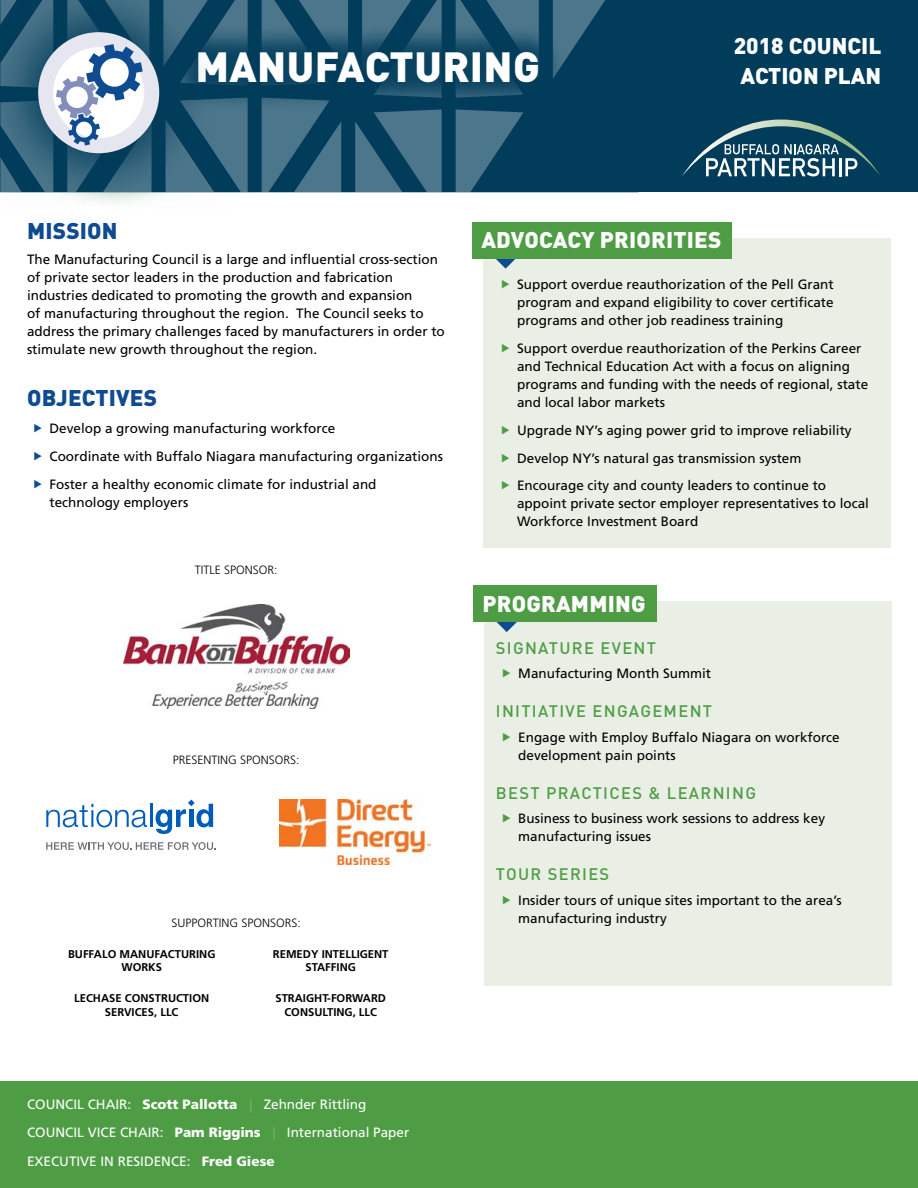
<style>
.page{position:relative;width:918px;height:1188px;background:#fff}
.page>*{position:absolute;margin:0;border:0;box-sizing:border-box;transform-origin:0 0}
.t1{font:900 41.7px "DIN Pro";letter-spacing:.01em;color:#fff}
.t2{font:900 22.5px/29.7px "DIN Pro";color:#fff;text-align:center}
.t3{font:900 22.5px "DIN Pro";letter-spacing:.01em;color:#0f4b91}
.t4{font:500 16.5px "DIN Pro";letter-spacing:.08em;color:#4e9d45}
.t5{font:13.5px/18px "Frutiger";color:#000}
.t6{font:13.5px/28.5px "Frutiger";color:#fff}
.t7{font:300 12px "Frutiger";color:#000}
.t8{font:700 11.25px/13.5px "Frutiger";color:#000;text-align:center}
.s1{font-weight:900}
.s2{color:#7cae69}
</style>
<div class="page">
<div style="left:0;top:1082px;width:918px;height:106px;background:#4e9d45"></div>
<div style="left:0;top:0;width:918px;height:192px;background:#013c5b"></div>
<svg style="left:215px;top:0;width:653px;height:192px"></svg>
<div style="left:484px;top:601px;width:408px;height:385px;background:#e9efe4"></div>
<svg style="left:496px;top:622px;width:21px;height:10px"></svg>
<div style="left:473px;top:585px;width:183px;height:37px;background:#4e9d45"></div>
<div style="left:483px;top:239px;width:408px;height:309px;background:#e9efe4"></div>
<svg style="left:496px;top:259px;width:19px;height:10px"></svg>
<div style="left:472px;top:222px;width:259px;height:37px;background:#4e9d45"></div>
<div style="left:170px;top:24px;width:396px;height:87px;background:#013c5b;opacity:.88"></div>
<svg style="left:0;top:0;width:215px;height:203px"></svg>
<div style="left:38px;top:32px;width:121px;height:121px;border:15px solid #e6e6f0;border-radius:50%"></div>
<svg style="left:56px;top:39px;width:116px;height:109px"></svg>
<svg style="left:46px;top:804px;width:101px;height:23px"></svg>
<hr style="left:150px;top:804px;width:2px;height:23px;background:#005cb9">
<svg style="left:156px;top:800px;width:57px;height:34px"></svg>
<svg style="left:46px;top:842px;width:170px;height:8px"></svg>
<img style="left:279px;top:800px;width:152px;height:65px">
<img style="left:123px;top:605px;width:226px;height:103px">
<h1 class="t1" style="left:196px;top:39px;width:346px">MANUFACTURING</h1>
<h1 class="t1" style="left:201px;top:42px;width:27px">C</h1>
<h1 class="t1" style="left:284px;top:42px;width:63px">AM</h1>
<h2 class="t2" style="left:734px;top:30px;width:149px">2018 COUNCIL<br>ACTION PLAN</h2>
<h2 class="t3" style="left:27px;top:216px;width:92px">MISSION</h2>
<p class="t5" style="left:27px;top:250px;width:419px">The Manufacturing Council is a large and influential cross-section of private sector leaders in the production and fabrication industries dedicated to promoting the growth and expansion<br>of manufacturing throughout the region. The Council seeks to address the primary challenges faced by manufacturers in order to stimulate new growth throughout the region.</p>
<h2 class="t3" style="left:27px;top:383px;width:132px">OBJECTIVES</h2>
<p class="t5" style="left:49px;top:415px;width:395px;line-height:27.8px">Develop a growing manufacturing workforce<br>Coordinate with Buffalo Niagara manufacturing organizations<br>Foster a healthy economic climate for industrial and</p>
<p class="t5" style="left:49px;top:493px;width:140px">technology employers</p>
<p class="t7" style="left:195px;top:563px;width:84px">TITLE SPONSOR:</p>
<p class="t7" style="left:173px;top:754px;width:128px">PRESENTING SPONSORS:</p>
<p class="t7" style="left:172px;top:916px;width:131px">SUPPORTING SPONSORS:</p>
<p class="t8" style="left:68px;top:947px;width:149px">BUFFALO MANUFACTURING<br>WORKS</p>
<p class="t8" style="left:74px;top:992px;width:137px">LECHASE CONSTRUCTION<br>SERVICES, LLC</p>
<p class="t8" style="left:273px;top:947px;width:117px">REMEDY INTELLIGENT<br>STAFFING</p>
<p class="t8" style="left:275px;top:992px;width:112px">STRAIGHT-FORWARD<br>CONSULTING, LLC</p>
<p class="t6" style="left:27px;top:1090px;width:384px">COUNCIL CHAIR: <span class="s1">Scott Pallotta</span> <span class="s2">|</span> Zehnder Rittling<br>COUNCIL VICE CHAIR: <span class="s1">Pam Riggins</span> <span class="s2">|</span> International Paper<br>EXECUTIVE IN RESIDENCE: <span class="s1">Fred Giese</span></p>
<h2 class="t2" style="left:481px;top:224px;width:242px">ADVOCACY PRIORITIES</h2>
<p class="t5" style="left:517px;top:276px;width:318px;text-align:justify">Support overdue reauthorization of the Pell Grant program and expand eligibility to cover certificate programs and other job readiness training</p>
<p class="t5" style="left:517px;top:340px;width:353px">Support overdue reauthorization of the Perkins Career and Technical Education Act with a focus on aligning programs and funding with the needs of regional, state and local labor markets</p>
<p class="t5" style="left:517px;top:416px;width:336px;line-height:27.8px">Upgrade NY’s aging power grid to improve reliability<br>Develop NY’s natural gas transmission system<br>Encourage city and county leaders to continue to</p>
<p class="t5" style="left:517px;top:495px;width:353px">appoint private sector employer representatives to local<br>Workforce Investment Board</p>
<h2 class="t2" style="left:482px;top:588px;width:165px">PROGRAMMING</h2>
<p class="t4" style="left:496px;top:637px;width:162px">SIGNATURE EVENT</p>
<p class="t5" style="left:518px;top:665px;width:194px">Manufacturing Month Summit</p>
<p class="t4" style="left:496px;top:700px;width:218px">INITIATIVE ENGAGEMENT</p>
<p class="t5" style="left:518px;top:728px;width:323px">Engage with Employ Buffalo Niagara on workforce development pain points</p>
<p class="t4" style="left:496px;top:782px;width:262px">BEST PRACTICES &amp; LEARNING</p>
<p class="t5" style="left:518px;top:810px;width:308px">Business to business work sessions to address key manufacturing issues</p>
<p class="t4" style="left:496px;top:863px;width:115px">TOUR SERIES</p>
<p class="t5" style="left:518px;top:891px;width:325px">Insider tours of unique sites important to the area’s manufacturing industry</p>
</div>
